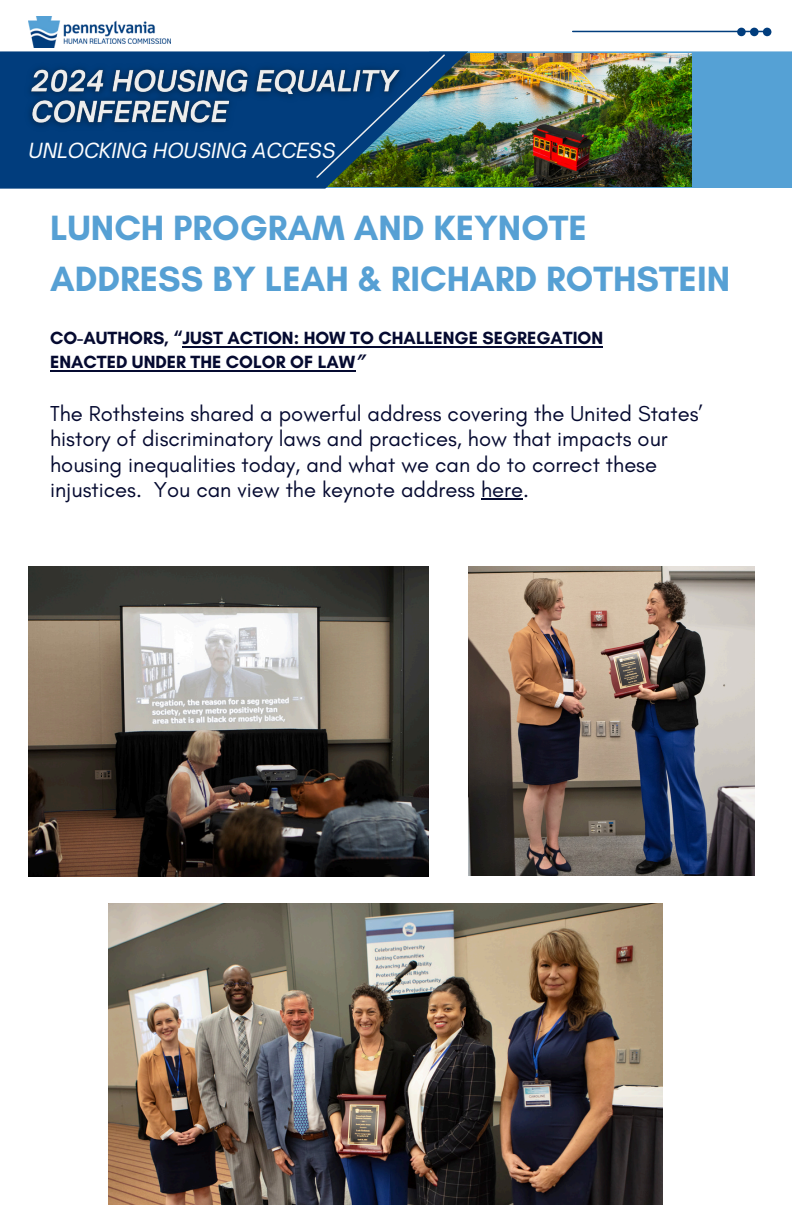
<style>
.page{position:relative;width:792px;height:1224px;background:#fff}
.page>*{position:absolute;margin:0;border:0;box-sizing:border-box;transform-origin:0 0}
.t1{font:700 35.8px/51px "Glacial Indifference";color:#56a0d4}
.t2{font:22px/25.6px "Glacial Indifference";color:#050a30}
.t3{font:italic 20px "Open Sauce One";color:#fcfdfe}
.t4{font:700 18px/24px "Glacial Indifference";color:#050a30}
</style>
<div class="page">
<div style="left:468px;top:51px;width:324px;height:137px;background:#55a1d5"></div>
<img style="left:468px;top:53px;width:223px;height:134px">
<svg style="left:0;top:51px;width:468px;height:138px;background:#124878"></svg>
<img style="left:315px;top:53px;width:131px;height:126px">
<hr style="left:573px;top:31px;width:195px;height:1px;background:#013d7d">
<svg style="left:737px;top:28px;width:34px;height:8px"></svg>
<img style="left:28px;top:16px;width:143px;height:32px">
<img style="left:109px;top:903px;width:553px;height:302px">
<img style="left:468px;top:566px;width:287px;height:309px">
<img style="left:28px;top:566px;width:401px;height:311px">
<img style="left:21px;top:59px;width:390px;height:76px">
<hr style="left:182px;top:346px;width:421px;height:1px;background:#050a30">
<hr style="left:50px;top:370px;width:305px;height:1px;background:#050a30">
<hr style="left:481px;top:499px;width:42px;height:1px;background:#050a30">
<h5 class="t3" style="left:28px;top:138px;width:309px">UNLOCKING HOUSING ACCESS</h5>
<p class="t1" style="left:50px;top:202px;width:681px">LUNCH PROGRAM AND KEYNOTE<br>ADDRESS BY LEAH &amp; RICHARD ROTHSTEIN</p>
<h4 class="t4" style="left:50px;top:326px;width:555px">CO-AUTHORS, “JUST ACTION: HOW TO CHALLENGE SEGREGATION<br>ENACTED UNDER THE COLOR OF LAW”</h4>
<p class="t2" style="left:50px;top:400px;width:654px">The Rothsteins shared a powerful address covering the United States’ history of discriminatory laws and practices, how that impacts our housing inequalities today, and what we can do to correct these injustices. You can view the keynote address here.</p>
</div>
